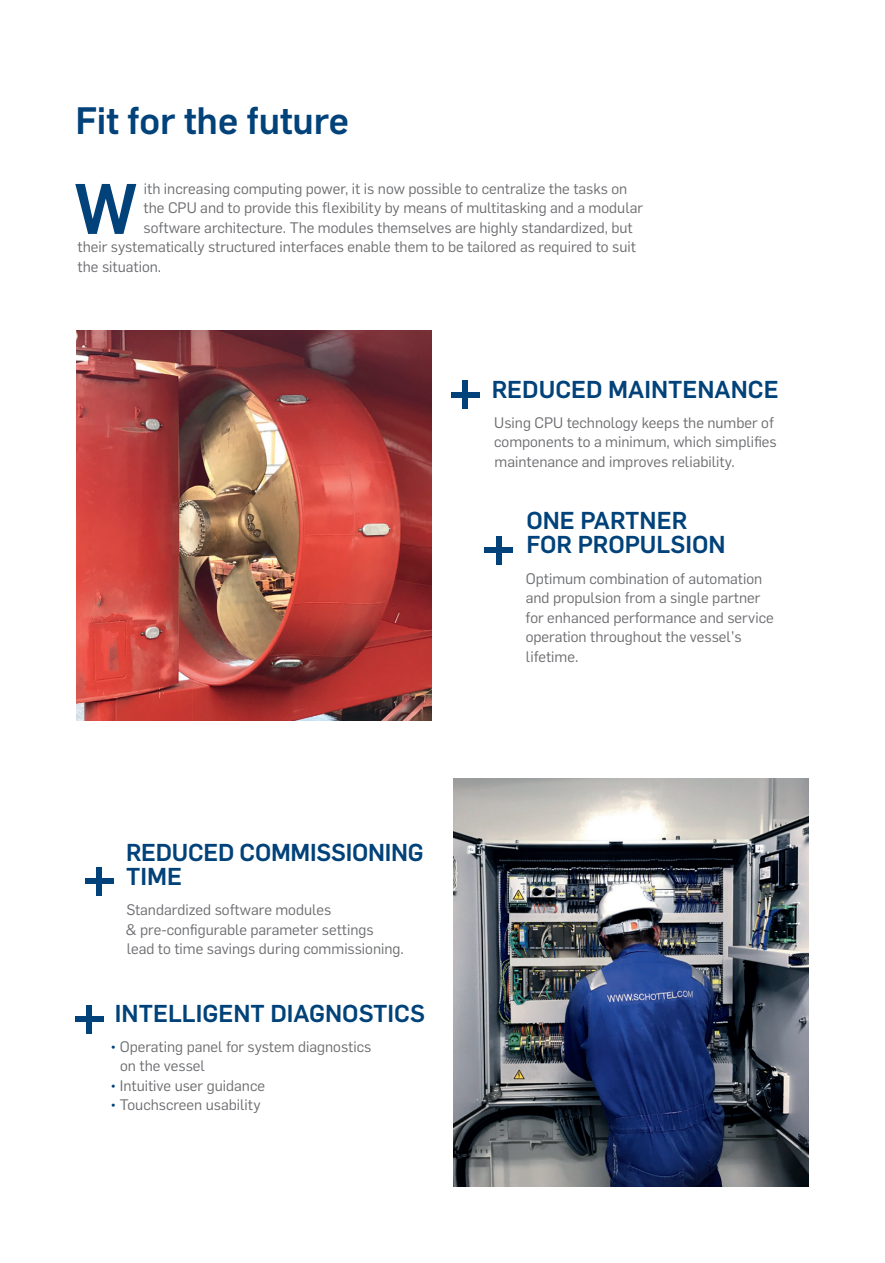
<style>
.page{position:relative;width:885px;height:1263px;background:#fff}
.page>*{position:absolute;margin:0;border:0;box-sizing:border-box;transform-origin:0 0}
.t1{font:500 69.75px "Flama";color:#004279}
.t2{font:500 37.5px "Flama";color:#004279}
.t3{font:500 24px/24px "Flama";color:#004279}
.t4{font:15px/19.5px "Flama";color:#6c6d70}
.s1{color:#004279}
</style>
<div class="page">
<img style="left:77px;top:330px;width:355px;height:390px">
<img style="left:453px;top:779px;width:355px;height:407px">
<div style="left:85px;top:878px;width:29px;height:6px;background:#004279"></div>
<div style="left:97px;top:867px;width:5px;height:29px;background:#004279"></div>
<div style="left:75px;top:1016px;width:29px;height:6px;background:#004279"></div>
<div style="left:87px;top:1005px;width:5px;height:29px;background:#004279"></div>
<div style="left:450px;top:392px;width:29px;height:5px;background:#004279"></div>
<div style="left:462px;top:380px;width:5px;height:29px;background:#004279"></div>
<div style="left:484px;top:547px;width:29px;height:6px;background:#004279"></div>
<div style="left:496px;top:536px;width:5px;height:29px;background:#004279"></div>
<h2 class="t2" style="left:75px;top:92px;width:275px">Fit for the future</h2>
<h1 class="t1" style="left:74px;top:157px;width:64px">W</h1>
<p class="t4" style="left:144px;top:178px;width:485px">ith increasing computing power, it is now possible to centralize the tasks on</p>
<p class="t4" style="left:144px;top:197px;width:501px">the CPU and to provide this flexibility by means of multitasking and a modular</p>
<p class="t4" style="left:143px;top:217px;width:490px">software architecture. The modules themselves are highly standardized, but</p>
<p class="t4" style="left:78px;top:236px;width:560px">their systematically structured interfaces enable them to be tailored as required to suit</p>
<p class="t4" style="left:78px;top:256px;width:85px">the situation.</p>
<h3 class="t3" style="left:491px;top:376px;width:288px">REDUCED MAINTENANCE</h3>
<p class="t4" style="left:494px;top:412px;width:284px">Using CPU technology keeps the number of components to a minimum, which simplifies maintenance and improves reliability.</p>
<h3 class="t3" style="left:526px;top:507px;width:201px">ONE PARTNER<br>FOR PROPULSION</h3>
<h3 class="t3" style="left:126px;top:839px;width:299px">REDUCED COMMISSIONING<br>TIME</h3>
<p class="t4" style="left:125px;top:899px;width:280px">Standardized software modules<br>&amp; pre-configurable parameter settings lead to time savings during commissioning.</p>
<h3 class="t3" style="left:115px;top:1000px;width:311px">INTELLIGENT DIAGNOSTICS</h3>
<p class="t4" style="left:120px;top:1036px;width:252px;text-indent:-10px"><span class="s1">•</span> Operating panel for system diagnostics on the vessel</p>
<p class="t4" style="left:110px;top:1075px;width:156px"><span class="s1">•</span> Intuitive user guidance</p>
<p class="t4" style="left:110px;top:1094px;width:152px"><span class="s1">•</span> Touchscreen usability</p>
<p class="t4" style="left:525px;top:568px;width:249px">Optimum combination of automation and propulsion from a single partner for enhanced performance and service operation throughout the vessel’s lifetime.</p>
</div>
